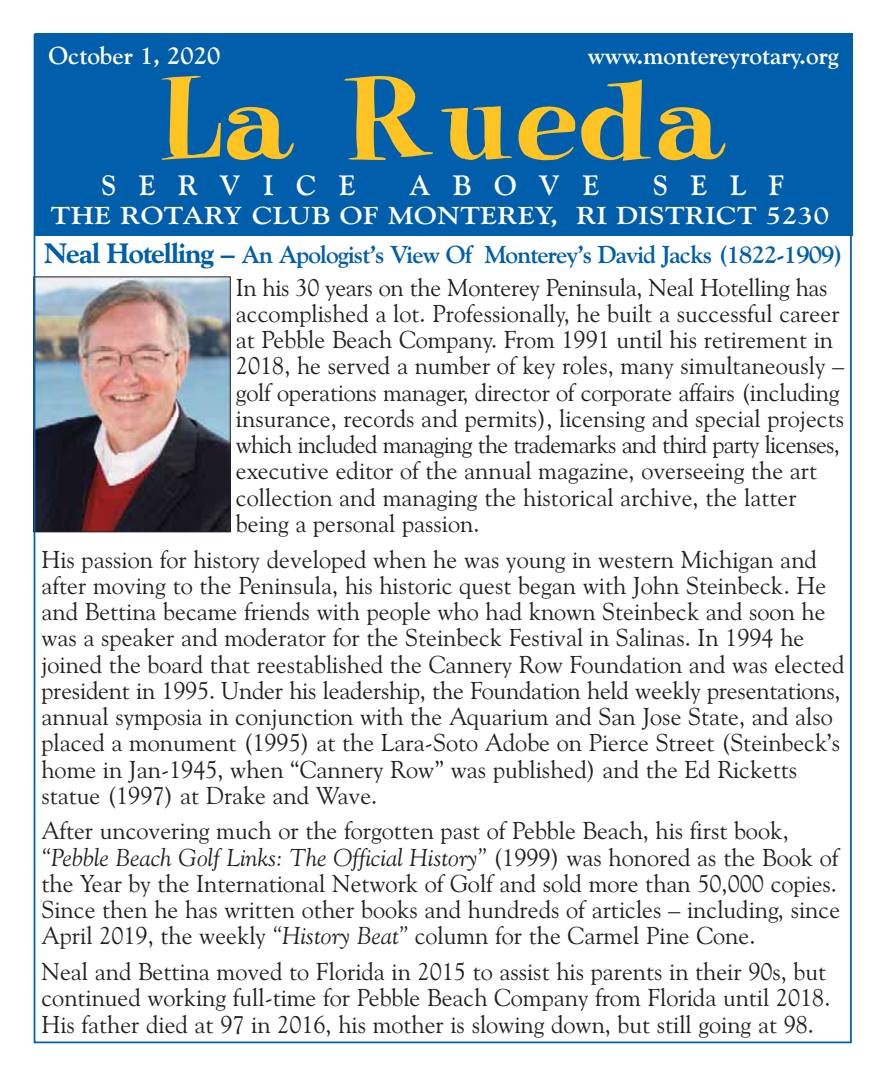
<style>
.page{position:relative;width:882px;height:1071px;background:#fff}
.page>*{position:absolute;margin:0;border:0;box-sizing:border-box;transform-origin:0 0}
.t1{font:126px "Pixie Font";color:#ffc423}
.t2{font:700 28px "Goudy Old Style BT";letter-spacing:.81em;color:#fff}
.t3{font:24.5px/26.2px "Goudy Old Style BT";color:#231f20}
.t4{font:700 24.5px "Goudy Old Style BT";letter-spacing:.02em;color:#fff;scale:1.15 1}
.t5{font:700 24.5px "Goudy Old Style BT";color:#fff}
.s1{font-weight:800;font-size:28px;color:#005eaa}
.s2{font-weight:700;color:#005eaa}
.s3{font-style:italic}
</style>
<div class="page">
<div style="left:35px;top:34px;width:817px;height:202px;background:#005eaa"></div>
<img style="left:37px;top:278px;width:192px;height:252px">
<div style="left:33px;top:276px;width:198px;height:256px;border:1px solid #231f20"></div>
<p class="t5" style="left:49px;top:44px;width:173px">October 1, 2020</p>
<p class="t5" style="left:588px;top:43px;width:253px">www.montereyrotary.org</p>
<h1 class="t1" style="left:158px;top:43px;width:570px">La Rueda</h1>
<p class="t2" style="left:101px;top:171px;width:256px">SERVICE</p>
<p class="t2" style="left:409px;top:171px;width:192px">ABOVE</p>
<p class="t2" style="left:653px;top:171px;width:133px">SELF</p>
<p class="t4" style="left:51px;top:204px;width:678px">THE ROTARY CLUB OF MONTEREY, RI DISTRICT 5230</p>
<p class="t3" style="left:236px;top:239px;width:609px;line-height:32.6px;text-indent:-192px"><span class="s1">Neal Hotelling –</span> <span class="s2">An Apologist’s View Of Monterey’s David Jacks (1822-1909)<br></span>In his 30 years on the Monterey Peninsula, Neal Hotelling has</p>
<p class="t3" style="left:236px;top:301px;width:610px">accomplished a lot. Professionally, he built a successful career at Pebble Beach Company. From 1991 until his retirement in 2018, he served a number of key roles, many simultaneously – golf operations manager, director of corporate affairs (including insurance, records and permits), licensing and special projects which included managing the trademarks and third party licenses, executive editor of the annual magazine, overseeing the art collection and managing the historical archive, the latter being a personal passion.</p>
<p class="t3" style="left:41px;top:547px;width:805px">His passion for history developed when he was young in western Michigan and after moving to the Peninsula, his historic quest began with John Steinbeck. He and Bettina became friends with people who had known Steinbeck and soon he was a speaker and moderator for the Steinbeck Festival in Salinas. In 1994 he joined the board that reestablished the Cannery Row Foundation and was elected president in 1995. Under his leadership, the Foundation held weekly presentations, annual symposia in conjunction with the Aquarium and San Jose State, and also placed a monument (1995) at the Lara-Soto Adobe on Pierce Street (Steinbeck’s home in Jan-1945, when “Cannery Row” was published) and the Ed Ricketts statue (1997) at Drake and Wave.</p>
<p class="t3" style="left:41px;top:819px;width:800px">After uncovering much or the forgotten past of Pebble Beach, his first book, <span class="s3">“Pebble Beach Golf Links: The Official History”</span> (1999) was honored as the Book of the Year by the International Network of Golf and sold more than 50,000 copies.<br>Since then he has written other books and hundreds of articles – including, since April 2019, the weekly <span class="s3">“History Beat”</span> column for the Carmel Pine Cone.</p>
<p class="t3" style="left:41px;top:960px;width:790px">Neal and Bettina moved to Florida in 2015 to assist his parents in their 90s, but continued working full-time for Pebble Beach Company from Florida until 2018.<br>His father died at 97 in 2016, his mother is slowing down, but still going at 98.</p>
</div>
